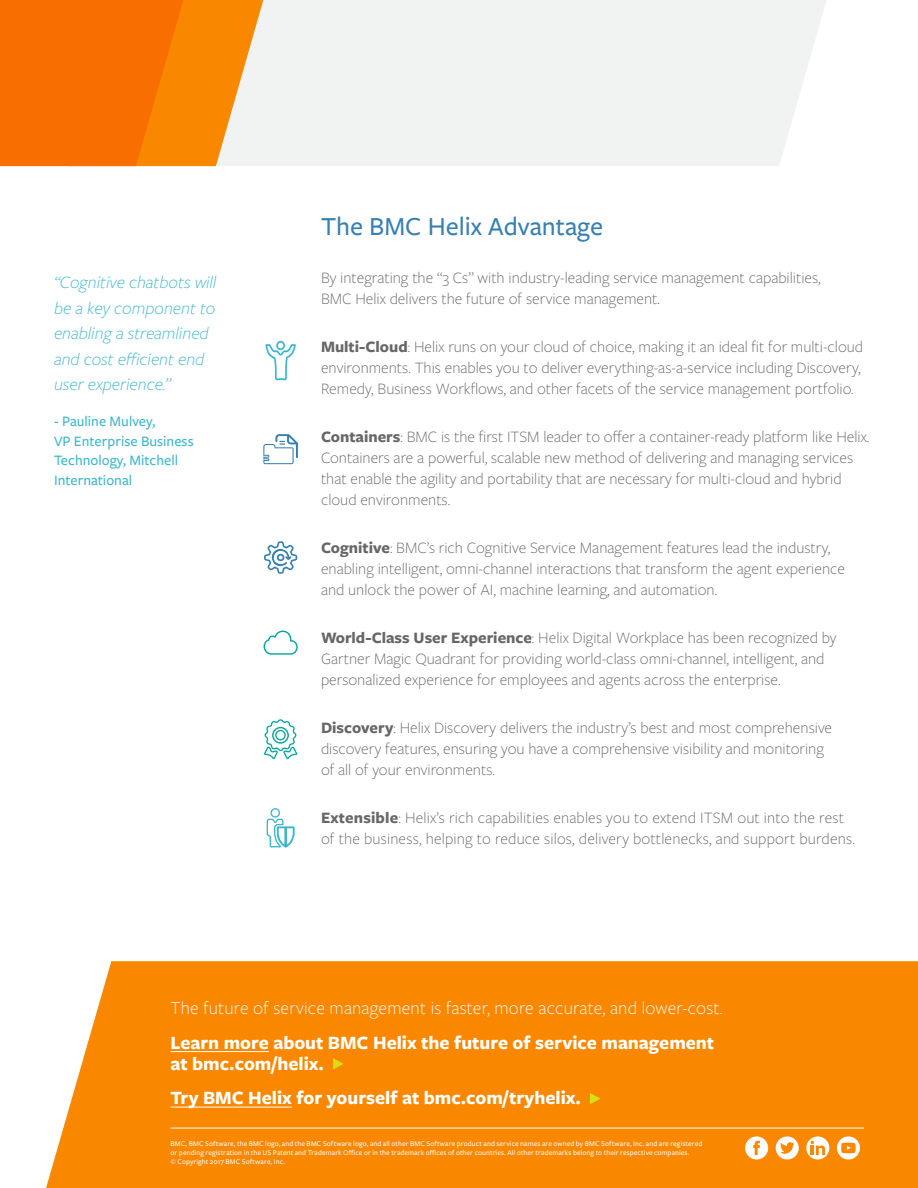
<style>
.page{position:relative;width:918px;height:1188px;background:#fff}
.page>*{position:absolute;margin:0;border:0;box-sizing:border-box;transform-origin:0 0}
.t1{font:500 27px "Freight Sans Pro";color:#3980b2}
.t2{font:700 19.5px/21px "Freight Sans Pro";color:#fff}
.t3{font:300 18.75px "Freight Sans Pro";letter-spacing:.01em;color:#fff}
.t4{font:italic 300 18px/25.5px "Freight Sans Pro";color:#3cb6ce}
.t5{font:300 16.5px/21px "Freight Sans Pro";color:#676668}
.t6{font:500 15px/19.5px "Freight Sans Pro";color:#3cb6ce}
.t7{font:500 7.5px/9px "Freight Sans Pro";letter-spacing:.01em;color:#fff}
.s1{font-weight:700}
</style>
<div class="page">
<div style="left:263px;top:0;width:563px;height:166px;background:#f1f2f2"></div>
<div style="left:46px;top:961px;width:872px;height:227px;background:#f98700"></div>
<svg style="left:0;top:0;width:263px;height:166px;background:#f78115"></svg>
<hr style="left:170px;top:1051px;width:99px;height:1px;background:#fff">
<hr style="left:170px;top:1107px;width:122px;height:1px;background:#fff">
<svg style="left:265px;top:341px;width:31px;height:39px"></svg>
<svg style="left:263px;top:434px;width:35px;height:30px"></svg>
<svg style="left:264px;top:719px;width:33px;height:40px"></svg>
<svg style="left:264px;top:541px;width:33px;height:33px"></svg>
<svg style="left:267px;top:808px;width:28px;height:40px"></svg>
<svg style="left:264px;top:630px;width:34px;height:25px"></svg>
<svg style="left:333px;top:1058px;width:11px;height:12px"></svg>
<div style="left:776px;top:1136px;width:23px;height:24px;background:#fff;border-radius:50%"></div>
<svg style="left:780px;top:1142px;width:14px;height:12px"></svg>
<div style="left:745px;top:1136px;width:23px;height:24px;background:#fff;border-radius:50%"></div>
<svg style="left:753px;top:1141px;width:7px;height:14px"></svg>
<svg style="left:806px;top:1136px;width:23px;height:24px"></svg>
<svg style="left:811px;top:1141px;width:14px;height:14px"></svg>
<svg style="left:837px;top:1136px;width:23px;height:24px"></svg>
<svg style="left:841px;top:1143px;width:15px;height:10px"></svg>
<hr style="left:170px;top:1128px;width:694px;height:1px;background:#fff">
<svg style="left:590px;top:1093px;width:10px;height:11px"></svg>
<p class="t4" style="left:54px;top:269px;width:164px">“Cognitive chatbots will be a key component to enabling a streamlined and cost efficient end user experience.”</p>
<p class="t6" style="left:54px;top:411px;width:141px">- Pauline Mulvey,<br>VP Enterprise Business<br>Technology, Mitchell<br>International</p>
<h1 class="t1" style="left:321px;top:208px;width:284px">The BMC Helix Advantage</h1>
<p class="t5" style="left:321px;top:266px;width:501px">By integrating the “3 Cs” with industry-leading service management capabilities,<br>BMC Helix delivers the future of service management.</p>
<p class="t5" style="left:321px;top:335px;width:544px"><span class="s1">Multi-Cloud</span>: Helix runs on your cloud of choice, making it an ideal fit for multi-cloud environments. This enables you to deliver everything-as-a-service including Discovery,<br>Remedy, Business Workflows, and other facets of the service management portfolio.</p>
<p class="t5" style="left:321px;top:425px;width:550px"><span class="s1">Containers</span>: BMC is the first ITSM leader to offer a container-ready platform like Helix.<br>Containers are a powerful, scalable new method of delivering and managing services that enable the agility and portability that are necessary for multi-cloud and hybrid cloud environments.</p>
<p class="t5" style="left:321px;top:536px;width:526px"><span class="s1">Cognitive</span>: BMC’s rich Cognitive Service Management features lead the industry, enabling intelligent, omni-channel interactions that transform the agent experience and unlock the power of AI, machine learning, and automation.</p>
<p class="t5" style="left:321px;top:626px;width:517px"><span class="s1">World-Class User Experience</span>: Helix Digital Workplace has been recognized by<br>Gartner Magic Quadrant for providing world-class omni-channel, intelligent, and personalized experience for employees and agents across the enterprise.</p>
<p class="t5" style="left:321px;top:716px;width:513px"><span class="s1">Discovery</span>: Helix Discovery delivers the industry’s best and most comprehensive discovery features, ensuring you have a comprehensive visibility and monitoring of all of your environments.</p>
<p class="t5" style="left:321px;top:806px;width:535px"><span class="s1">Extensible</span>: Helix’s rich capabilities enables you to extend ITSM out into the rest of the business, helping to reduce silos, delivery bottlenecks, and support burdens.</p>
<p class="t3" style="left:170px;top:996px;width:554px">The future of service management is faster, more accurate, and lower-cost.</p>
<p class="t2" style="left:170px;top:1031px;width:545px">Learn more about BMC Helix the future of service management at bmc.com/helix.</p>
<p class="t2" style="left:170px;top:1087px;width:412px">Try BMC Helix for yourself at bmc.com/tryhelix.</p>
<p class="t7" style="left:170px;top:1138px;width:533px">BMC, BMC Software, the BMC logo, and the BMC Software logo, and all other BMC Software product and service names are owned by BMC Software, Inc. and are registered or pending registration in the US Patent and Trademark Office or in the trademark offices of other countries. All other trademarks belong to their respective companies.<br>© Copyright 2017 BMC Software, Inc.</p>
</div>
